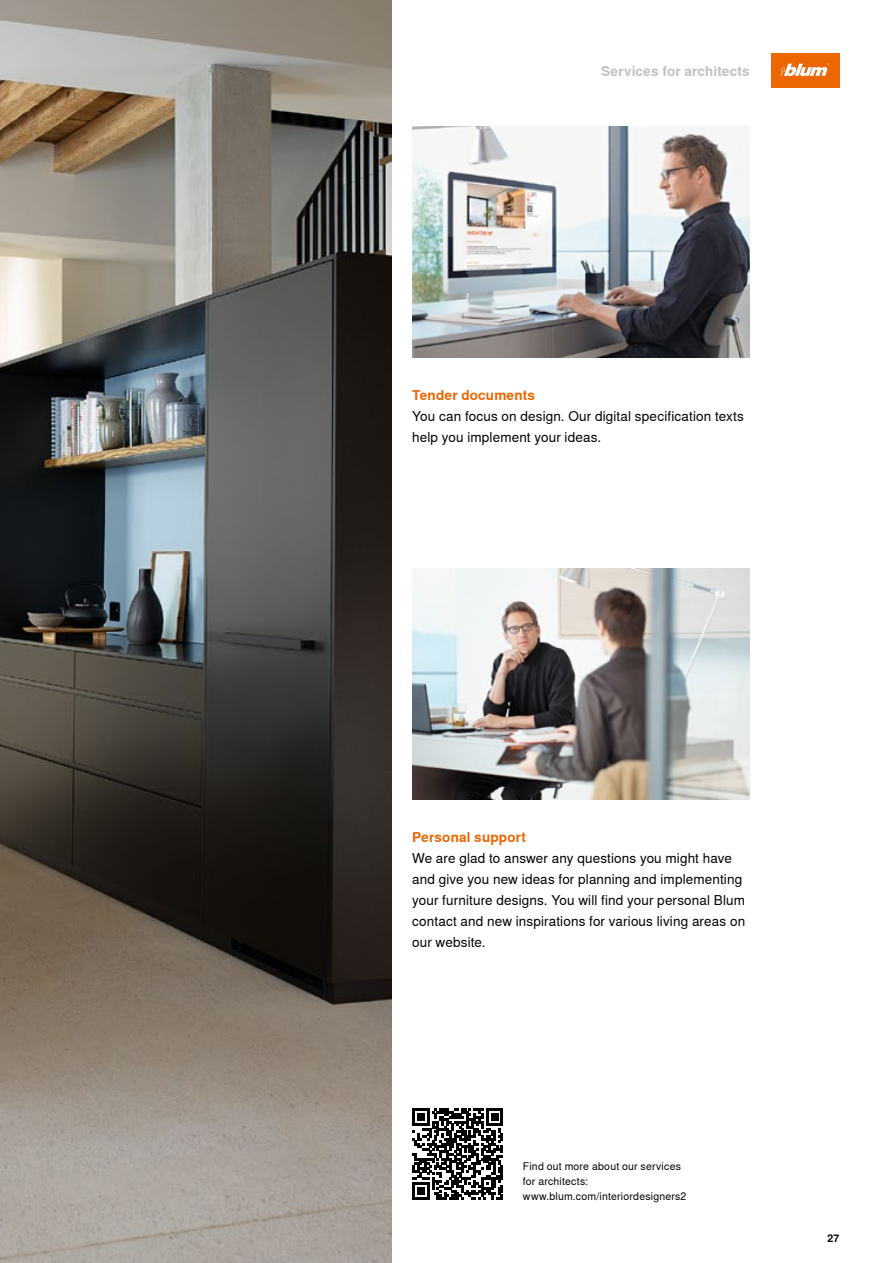
<style>
.page{position:relative;width:893px;height:1263px;background:#fff}
.page>*{position:absolute;margin:0;border:0;box-sizing:border-box;transform-origin:0 0}
._09_Copy_Black_Regular{font:13.5px/21px "Nimbus Sans Global";letter-spacing:.01em;color:#000}
._09_Copy_Orange_Bold{font:700 13.5px "Nimbus Sans Global";letter-spacing:.015em;color:#ec6602}
._09_Category_White_Bold{font:700 13.5px "Nimbus Sans Global";letter-spacing:.015em;color:#c0c0c1}
._07_Table_Copy_Black_Regular_Left{font:10.5px/15px "Nimbus Sans Global";letter-spacing:.02em;color:#000}
._07_Table_Head_Black_Bold_Left{font:10.5px "Nimbus Sans Global";letter-spacing:.02em;color:#000}
._07_Pagenumber_Black_Bold_Right{font:700 10.5px "Nimbus Sans Global";color:#000}
</style>
<div class="page">
<img style="left:0;top:0;width:391px;height:1263px">
<div style="left:771px;top:54px;width:68px;height:34px;background:#ec6602"></div>
<svg style="left:780px;top:63px;width:49px;height:13px"></svg>
<img style="left:412px;top:126px;width:338px;height:232px">
<img style="left:412px;top:568px;width:338px;height:232px">
<svg style="left:412px;top:1108px;width:91px;height:91px"></svg>
<p class="_09_Category_White_Bold" style="left:601px;top:63px;width:150px">Services for architects</p>
<p class="_09_Copy_Orange_Bold" style="left:412px;top:387px;width:124px">Tender documents</p>
<p class="_09_Copy_Black_Regular" style="left:412px;top:406px;width:333px">You can focus on design. Our digital specification texts help you implement your ideas.</p>
<p class="_09_Copy_Orange_Bold" style="left:412px;top:829px;width:115px">Personal support</p>
<p class="_09_Copy_Black_Regular" style="left:412px;top:848px;width:334px">We are glad to answer any questions you might have and give you new ideas for planning and implementing your furniture designs. You will find your personal Blum contact and new inspirations for various living areas on our website.</p>
<p class="_07_Table_Copy_Black_Regular_Left" style="left:523px;top:1159px;width:160px">Find out more about our services for architects:</p>
<p class="_07_Table_Head_Black_Bold_Left" style="left:523px;top:1190px;width:165px">www.blum.com/interiordesigners2</p>
<p class="_07_Pagenumber_Black_Bold_Right" style="left:827px;top:1232px;width:13px">27</p>
</div>
